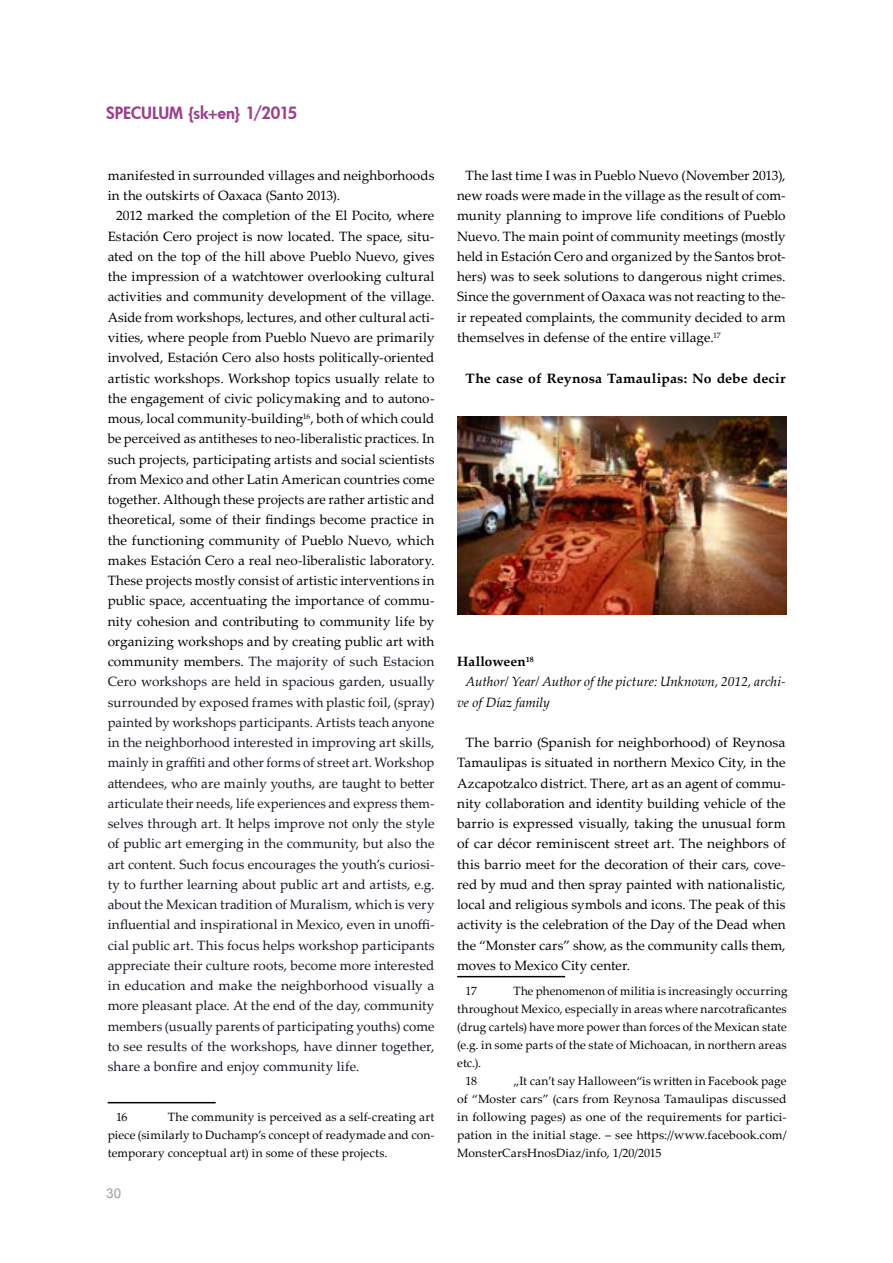
<style>
.page{position:relative;width:893px;height:1263px;background:#fff}
.page>*{position:absolute;margin:0;border:0;box-sizing:border-box;transform-origin:0 0}
.t1{font:800 16.5px "Futura";letter-spacing:-.005em;color:#9b3f8c}
.t2{font:13.5px/20.2px "Palatino Linotype";letter-spacing:.005em;color:#000;text-align:justify}
.t3{font:13.5px/20.2px "Palatino Linotype";letter-spacing:.005em;color:#000;text-align:justify;scale:1.04 1}
.t4{font:italic 13.5px "Palatino Linotype";color:#000}
.t5{font:700 13.5px "Palatino Linotype";letter-spacing:.01em;color:#000;scale:1.04 1}
.t6{font:700 13.5px "Palatino Linotype";letter-spacing:.01em;color:#000}
.t7{font:13.5px "Arial";color:#9d9fa2}
.t8{font:12px/18px "Palatino Linotype";letter-spacing:.01em;color:#000;text-align:justify}
.s1{color:#141823}
</style>
<div class="page">
<hr style="left:457px;top:976px;width:108px;height:1px;background:#000">
<hr style="left:108px;top:1102px;width:108px;height:1px;background:#000">
<img style="left:457px;top:417px;width:330px;height:197px">
<p class="t1" style="left:106px;top:102px;width:193px">SPECULUM {sk+en} 1/2015</p>
<p class="t2" style="left:108px;top:165px;width:328px">manifested in surrounded villages and neighborhoods in the outskirts of Oaxaca (Santo 2013).</p>
<p class="t2" style="left:108px;top:205px;width:328px;text-indent:9px">2012 marked the completion of the El Pocito, where Estación Cero project is now located. The space, situ&shy;ated on the top of the hill above Pueblo Nuevo, gives the impression of a watchtower overlooking cultural activities and community development of the village.<br>Aside from workshops, lectures, and other cultural acti&shy;vities, where people from Pueblo Nuevo are primarily involved, Estación Cero also hosts politically-oriented artistic workshops. Workshop topics usually relate to the engagement of civic policymaking and to autono&shy;mous, local community-building<sup>16</sup>, both of which could be perceived as antitheses to neo-liberalistic practices. In such projects, participating artists and social scientists from Mexico and other Latin American countries come together. Although these projects are rather artistic and theoretical, some of their findings become practice in the functioning community of Pueblo Nuevo, which makes Estación Cero a real neo-liberalistic laboratory.<br>These projects mostly consist of artistic interventions in public space, accentuating the importance of commu&shy;nity cohesion and contributing to community life by organizing workshops and by creating public art with community members. <span class="s1">The majority of such Estacion Cero workshops are held in spacious garden, usually surrounded by exposed frames with plastic foil, (spray) painted by workshops participants. Artists teach anyone in the neighborhood interested in improving art skills, mainly in graffiti and other forms of street art. Workshop attendees, who are mainly youths, are taught to better articulate their needs, life experiences and express them&shy;selves through art. It helps improve not only the style of public art emerging in the community, but also the art content. Such focus encourages the youth’s curiosi&shy;ty to further learning about public art and artists, e.g. about the Mexican tradition of Muralism, which is very influential and inspirational in Mexico, even in unoffi&shy;cial public art. This focus helps workshop participants appreciate their culture roots, become more interested in education and make the neighborhood visually a more pleasant place. At the end of the day, community members (usually parents of participating youths) come to see results of the workshops, have dinner together, share a bonfire and enjoy community life.</span></p>
<p class="t8" style="left:116px;top:1107px;width:13px">16</p>
<p class="t8" style="left:108px;top:1107px;width:328px;text-indent:60px">The community is perceived as a self-creating art piece (similarly to Duchamp’s concept of readymade and con&shy;temporary conceptual art) in some of these projects.</p>
<p class="t7" style="left:106px;top:1184px;width:17px">30</p>
<p class="t2" style="left:457px;top:165px;width:330px;text-indent:9px">The last time I was in Pueblo Nuevo (November 2013), new roads were made in the village as the result of com&shy;munity planning to improve life conditions of Pueblo Nuevo. The main point of community meetings (mostly held in Estación Cero and organized by the Santos brot&shy;hers) was to seek solutions to dangerous night crimes.<br>Since the government of Oaxaca was not reacting to the&shy;ir repeated complaints, the community decided to arm themselves in defense of the entire village.<sup>17</sup></p>
<p class="t5" style="left:466px;top:368px;width:309px">The case of Reynosa Tamaulipas: No debe decir</p>
<p class="t6" style="left:457px;top:652px;width:78px">Halloween<sup>18</sup></p>
<p class="t4" style="left:466px;top:672px;width:321px">Author/ Year/ Author of the picture: Unknown, 2012, archi-</p>
<p class="t4" style="left:457px;top:692px;width:94px">ve of Díaz family</p>
<p class="t3" style="left:457px;top:732px;width:317px;text-indent:9px">The barrio (Spanish for neighborhood) of Reynosa Tamaulipas is situated in northern Mexico City, in the Azcapotzalco district. There, art as an agent of commu&shy;nity collaboration and identity building vehicle of the barrio is expressed visually, taking the unusual form of car décor reminiscent street art. The neighbors of this barrio meet for the decoration of their cars, cove&shy;red by mud and then spray painted with nationalistic, local and religious symbols and icons. The peak of this activity is the celebration of the Day of the Dead when the “Monster cars” show, as the community calls them, moves to Mexico City center.</p>
<p class="t8" style="left:466px;top:981px;width:13px">17</p>
<p class="t8" style="left:513px;top:981px;width:276px">The phenomenon of militia is increasingly occurring</p>
<p class="t8" style="left:457px;top:999px;width:331px">throughout Mexico, especially in areas where narcotraficantes</p>
<p class="t8" style="left:457px;top:1017px;width:331px">(drug cartels) have more power than forces of the Mexican state</p>
<p class="t8" style="left:457px;top:1035px;width:331px">(e.g. in some parts of the state of Michoacan, in northern areas</p>
<p class="t8" style="left:457px;top:1053px;width:26px">etc.).</p>
<p class="t8" style="left:466px;top:1071px;width:13px">18</p>
<p class="t8" style="left:457px;top:1071px;width:331px;text-indent:56px">„It can’t say Halloween“is written in Facebook page of “Moster cars” (cars from Reynosa Tamaulipas discussed in following pages) as one of the requirements for partici&shy;pation in the initial stage. – see https://www.facebook.com/ MonsterCarsHnosDiaz/info, 1/20/2015</p>
</div>
